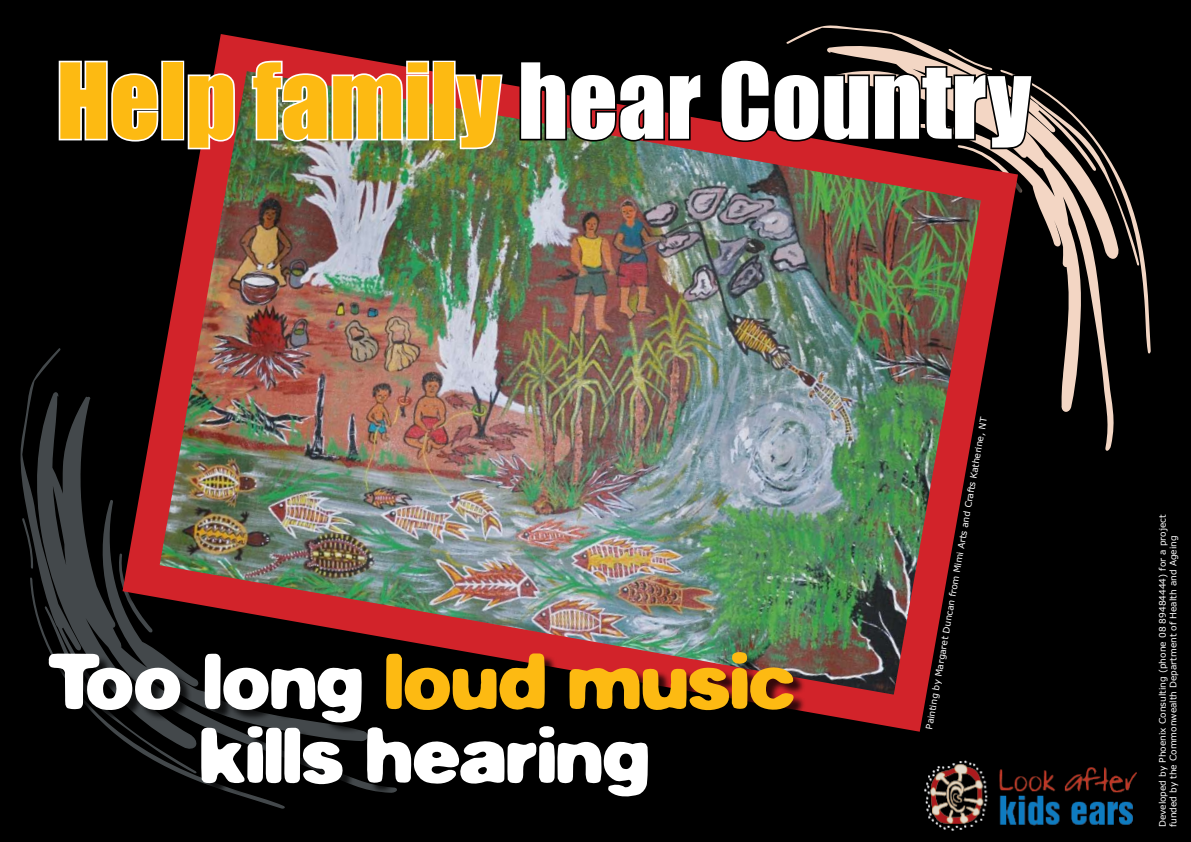
<style>
.page{position:relative;width:1191px;height:842px;background:#000}
.page>*{position:absolute;margin:0;border:0;box-sizing:border-box;transform-origin:0 0}
.t1{font:96.6px "Impact";color:#fff}
.t2{font:73.1px "Washout";color:#fdba12}
.t3{font:73.1px "Washout";color:#fff}
.t4{font:9px/10.8px "Verdana";color:#fff}
.s1{color:#fdba12}
.s2{color:#fff}
</style>
<div class="page">
<svg style="left:1036px;top:43px;width:83px;height:408px;background:#25201e"></svg>
<svg style="left:1036px;top:70px;width:114px;height:284px;background:#2b2623"></svg>
<svg style="left:1036px;top:25px;width:60px;height:24px"></svg>
<svg style="left:20px;top:348px;width:84px;height:425px;background:#181a1b"></svg>
<img style="left:104px;top:15px;width:932px;height:735px">
<svg style="left:57px;top:59px;width:103px;height:85px"></svg>
<div style="left:161px;top:61px;width:23px;height:79px;border:3px solid #fff"></div>
<svg style="left:186px;top:71px;width:51px;height:80px"></svg>
<img style="left:250px;top:59px;width:181px;height:85px">
<div style="left:432px;top:61px;width:23px;height:79px;border:3px solid #fff"></div>
<img style="left:453px;top:72px;width:51px;height:79px">
<svg style="left:518px;top:59px;width:185px;height:85px;background:#3f1311"></svg>
<img style="left:718px;top:49px;width:421px;height:217px">
<div style="left:50px;top:653px;width:755px;height:156px;background:#000;opacity:.75"></div>
<img style="left:917px;top:752px;width:227px;height:90px">
<h1 class="t1" style="left:56px;top:26px;width:976px"><span class="s1">Help family</span> hear Country</h1>
<h2 class="t2" style="left:49px;top:651px;width:749px"><span class="s2">Too long</span> loud music</h2>
<h2 class="t3" style="left:201px;top:725px;width:451px">kills hearing</h2>
<p class="t4" style="left:923px;top:728px;width:318px;rotate:-80deg">Painting by Margaret Duncan from Mimi Arts and Crafts Katherine, NT</p>
<p class="t4" style="left:1157px;top:827px;width:314px;rotate:-90deg">Developed by Phoenix Consulting (phone 08 89484444) for a project funded by the Commonwealth Department of Health and Ageing</p>
</div>
